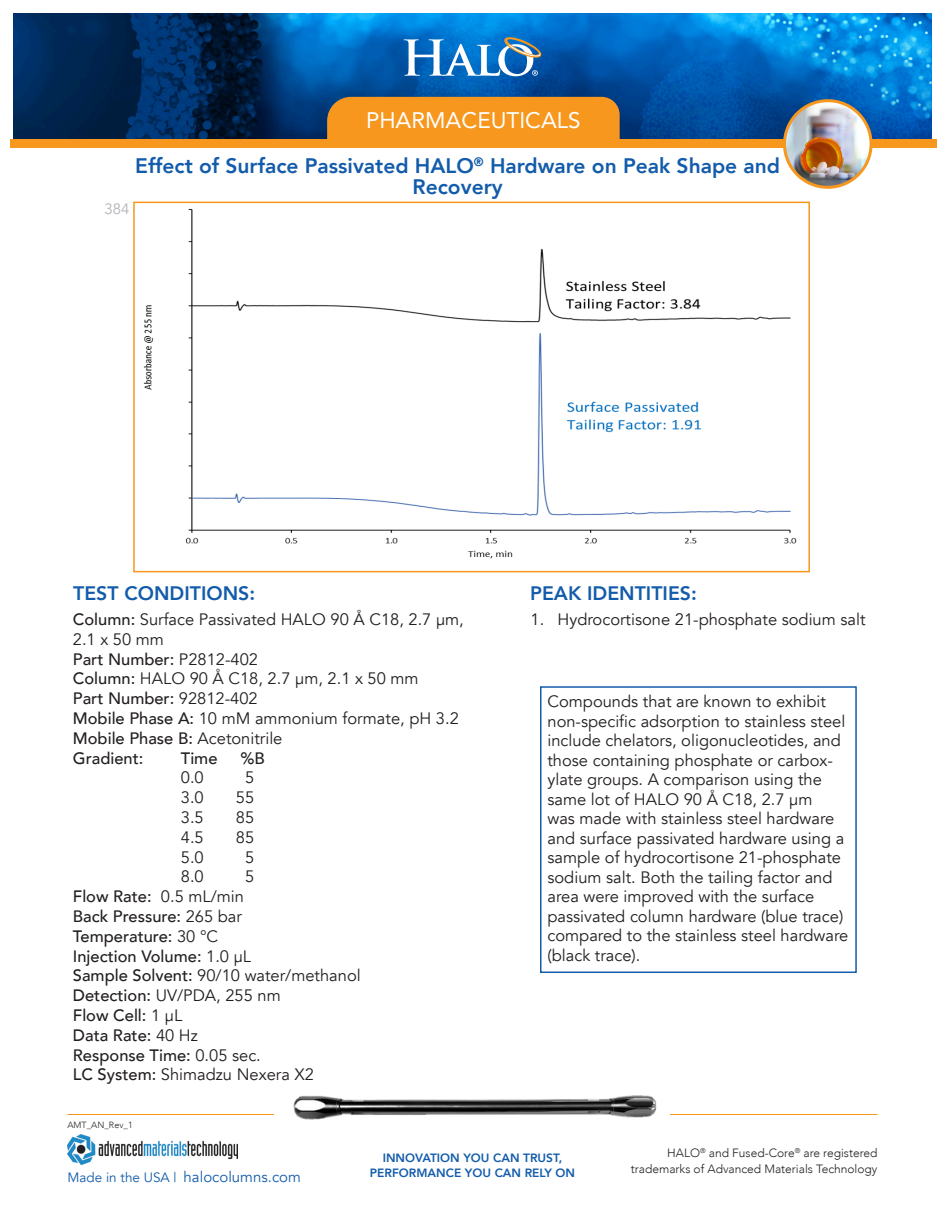
<style>
.page{position:relative;width:945px;height:1215px;background:#fff}
.page>*{position:absolute;margin:0;border:0;box-sizing:border-box;transform-origin:0 0}
.t1{font:22.5px "Avenir";color:#fff}
.Headline{font:800 21px/21px "Avenir";color:#135cab;text-align:center}
.Headline-2{font:800 19.5px "Avenir";color:#135cab}
.t2{font:16.5px/19.5px "Avenir";color:#231f20}
.t3{font:500 16.5px "Avenir";color:#231f20}
.t4{font:15px "Avenir";color:#135cab}
.t5{font:15px "Avenir";color:#b2b3b7}
.t6{font:13.5px "Avenir";color:#135cab}
.t7{font:300 12px/16.5px "Avenir";color:#231f20;text-align:right}
.t8{font:800 12px "Avenir";color:#135cab}
.t9{font:300 9px "Avenir";color:#231f20}
.s1{font-weight:500}
.s2{font-weight:400}
</style>
<div class="page">
<img style="left:14px;top:14px;width:918px;height:126px">
<svg style="left:404px;top:36px;width:139px;height:40px"></svg>
<div style="left:10px;top:140px;width:927px;height:8px;background:#f7971d"></div>
<div style="left:327px;top:97px;width:293px;height:43px;background:#f7971d"></div>
<img style="left:784px;top:101px;width:87px;height:86px;border-radius:43px">
<div style="left:783px;top:99px;width:90px;height:90px;border:3px solid #f7971d;border-radius:50%"></div>
<hr style="left:68px;top:1114px;width:810px;height:1px;background:#f7971d">
<div style="left:274px;top:1087px;width:396px;height:48px;background:#fff"></div>
<img style="left:293px;top:1095px;width:364px;height:25px">
<img style="left:68px;top:1135px;width:169px;height:29px">
<div style="left:540px;top:686px;width:317px;height:287px;border:2px solid #135cab"></div>
<img style="left:143px;top:209px;width:654px;height:350px">
<div style="left:133px;top:202px;width:677px;height:370px;border:2px solid #f7971d"></div>
<h1 class="t1" style="left:366px;top:102px;width:216px">PHARMACEUTICALS</h1>
<p class="t5" style="left:104px;top:200px;width:27px">384</p>
<p class="Headline" style="left:135px;top:155px;width:646px">Effect of Surface Passivated HALO<sup>®</sup> Hardware on Peak Shape and<br>Recovery</p>
<p class="Headline-2" style="left:73px;top:578px;width:183px">TEST CONDITIONS:</p>
<p class="t2" style="left:73px;top:610px;width:392px"><span class="s1">Column:</span> Surface Passivated HALO 90 Å C18, 2.7 µm,<br>2.1 x 50 mm</p>
<p class="t3" style="left:73px;top:645px;width:187px">Part Number: <span class="s2">P2812-402</span></p>
<p class="t2" style="left:73px;top:669px;width:347px"><span class="s1">Column:</span> HALO 90 Å C18, 2.7 µm, 2.1 x 50 mm</p>
<p class="t3" style="left:73px;top:684px;width:186px">Part Number: <span class="s2">92812-402</span></p>
<p class="t2" style="left:73px;top:709px;width:387px"><span class="s1">Mobile Phase A:</span> 10 mM ammonium formate, pH 3.2</p>
<p class="t3" style="left:73px;top:724px;width:211px">Mobile Phase B: <span class="s2">Acetonitrile</span></p>
<p class="t3" style="left:73px;top:744px;width:72px">Gradient:</p>
<p class="t3" style="left:181px;top:744px;width:38px">Time</p>
<p class="t3" style="left:240px;top:744px;width:26px">%B</p>
<p class="t2" style="left:181px;top:768px;width:24px">0.0</p>
<p class="t2" style="left:245px;top:768px;width:11px">5</p>
<p class="t2" style="left:181px;top:788px;width:24px">3.0</p>
<p class="t2" style="left:236px;top:788px;width:20px">55</p>
<p class="t2" style="left:181px;top:808px;width:24px">3.5</p>
<p class="t2" style="left:236px;top:808px;width:20px">85</p>
<p class="t2" style="left:181px;top:828px;width:24px">4.5</p>
<p class="t2" style="left:236px;top:828px;width:20px">85</p>
<p class="t2" style="left:181px;top:847px;width:24px">5.0</p>
<p class="t2" style="left:245px;top:847px;width:11px">5</p>
<p class="t2" style="left:181px;top:867px;width:24px">8.0</p>
<p class="t2" style="left:245px;top:867px;width:11px">5</p>
<p class="t3" style="left:73px;top:882px;width:173px">Flow Rate: <span class="s2">0.5 mL/min</span></p>
<p class="t3" style="left:73px;top:902px;width:171px">Back Pressure: <span class="s2">265 bar</span></p>
<p class="t3" style="left:73px;top:922px;width:147px">Temperature: <span class="s2">30 °C</span></p>
<p class="t3" style="left:73px;top:942px;width:180px">Injection Volume: <span class="s2">1.0 µL</span></p>
<p class="t2" style="left:73px;top:966px;width:289px"><span class="s1">Sample Solvent:</span> 90/10 water/methanol</p>
<p class="t2" style="left:73px;top:986px;width:209px"><span class="s1">Detection:</span> UV/PDA, 255 nm</p>
<p class="t3" style="left:73px;top:1001px;width:111px">Flow Cell: <span class="s2">1 µL</span></p>
<p class="t3" style="left:73px;top:1021px;width:127px">Data Rate: <span class="s2">40 Hz</span></p>
<p class="t3" style="left:73px;top:1041px;width:189px">Response Time: <span class="s2">0.05 sec.</span></p>
<p class="t2" style="left:73px;top:1065px;width:243px"><span class="s1">LC System:</span> Shimadzu Nexera X2</p>
<p class="t9" style="left:68px;top:1120px;width:67px">AMT_AN_Rev_1</p>
<p class="Headline-2" style="left:530px;top:578px;width:168px">PEAK IDENTITIES:</p>
<p class="t2" style="left:531px;top:610px;width:336px">1. Hydrocortisone 21-phosphate sodium salt</p>
<p class="t2" style="left:548px;top:692px;width:302px">Compounds that are known to exhibit non-specific adsorption to stainless steel include chelators, oligonucleotides, and those containing phosphate or carbox&shy;ylate groups. A comparison using the same lot of HALO 90 Å C18, 2.7 µm<br>was made with stainless steel hardware and surface passivated hardware using a sample of hydrocortisone 21-phosphate sodium salt. Both the tailing factor and area were improved with the surface passivated column hardware (blue trace) compared to the stainless steel hardware (black trace).</p>
<p class="t8" style="left:383px;top:1149px;width:181px">INNOVATION YOU CAN TRUST,</p>
<p class="t6" style="left:68px;top:1169px;width:111px">Made in the USA |</p>
<p class="t8" style="left:370px;top:1163px;width:207px">PERFORMANCE YOU CAN RELY ON</p>
<p class="t4" style="left:184px;top:1168px;width:119px">halocolumns.com</p>
<p class="t7" style="left:631px;top:1144px;width:248px">HALO<sup>®</sup> and Fused-Core<sup>®</sup> are registered trademarks of Advanced Materials Technology</p>
</div>
